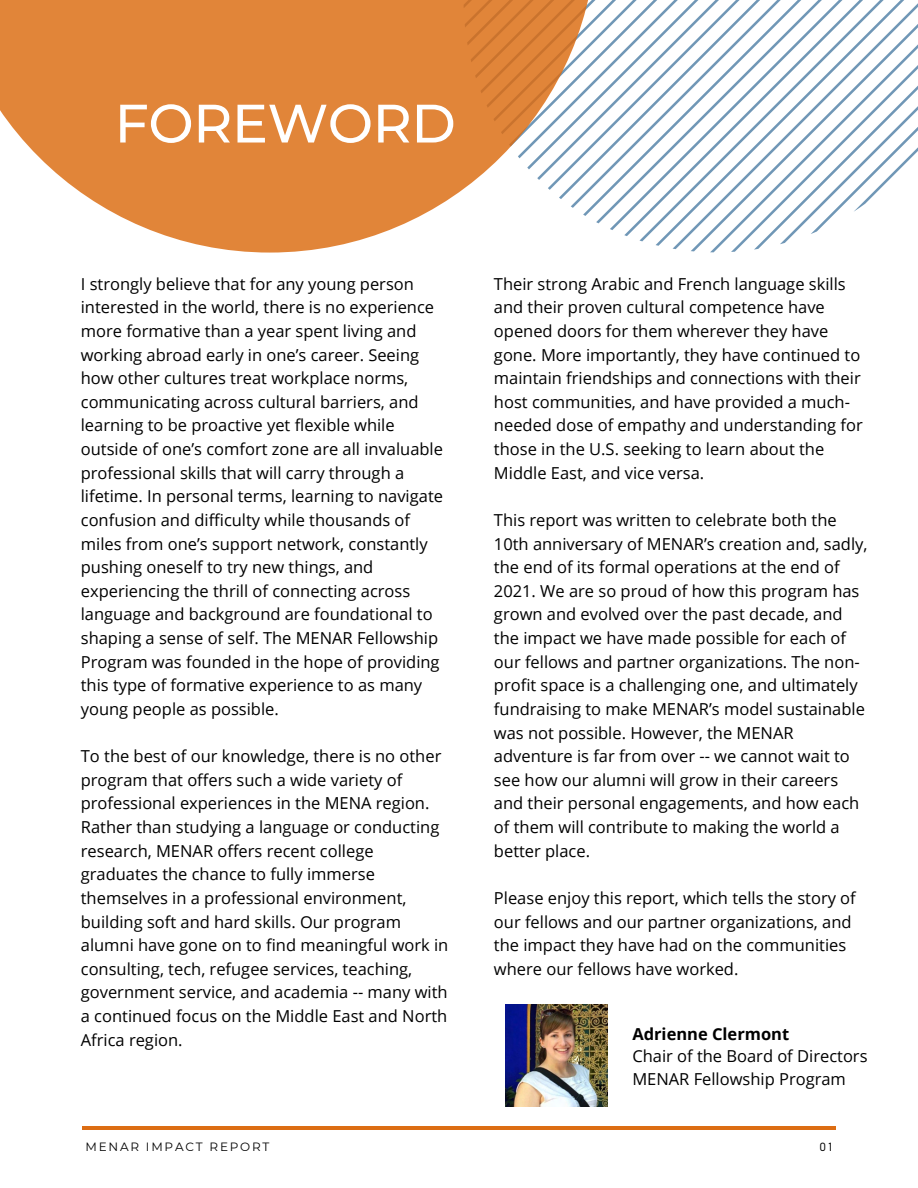
<style>
.page{position:relative;width:918px;height:1188px;background:#fff}
.page>*{position:absolute;margin:0;border:0;box-sizing:border-box;transform-origin:0 0}
.t1{font:500 54px "Montserrat";letter-spacing:-.01em;color:#fff}
.t2{font:16.5px/23.5px "Open Sans";color:#000}
.t3{font:700 16.5px "Open Sans";color:#000}
.t4{font:12.45px "Gidole";color:#000}
.t5{font:12px "Montserrat";letter-spacing:.15em;color:#000}
</style>
<div class="page">
<svg style="left:597px;top:0;width:321px;height:250px"></svg>
<hr style="left:82px;top:1126px;width:754px;height:3px;background:#dc6d13">
<svg style="left:0;top:0;width:597px;height:253px;fill:#e18539"></svg>
<img style="left:505px;top:1004px;width:102px;height:103px">
<h1 class="t1" style="left:115px;top:90px;width:343px">FOREWORD</h1>
<p class="t2" style="left:81px;top:271px;width:364px">I strongly believe that for any young person interested in the world, there is no experience more formative than a year spent living and working abroad early in one’s career. Seeing how other cultures treat workplace norms, communicating across cultural barriers, and learning to be proactive yet flexible while outside of one’s comfort zone are all invaluable professional skills that will carry through a lifetime. In personal terms, learning to navigate confusion and difficulty while thousands of miles from one’s support network, constantly pushing oneself to try new things, and experiencing the thrill of connecting across language and background are foundational to shaping a sense of self. The MENAR Fellowship Program was founded in the hope of providing this type of formative experience to as many young people as possible.</p>
<p class="t2" style="left:81px;top:744px;width:369px">To the best of our knowledge, there is no other program that offers such a wide variety of professional experiences in the MENA region.<br>Rather than studying a language or conducting research, MENAR offers recent college graduates the chance to fully immerse themselves in a professional environment, building soft and hard skills. Our program alumni have gone on to find meaningful work in consulting, tech, refugee services, teaching, government service, and academia -- many with a continued focus on the Middle East and North Africa region.</p>
<p class="t2" style="left:494px;top:271px;width:370px">Their strong Arabic and French language skills and their proven cultural competence have opened doors for them wherever they have gone. More importantly, they have continued to maintain friendships and connections with their host communities, and have provided a much&shy;needed dose of empathy and understanding for those in the U.S. seeking to learn about the Middle East, and vice versa.</p>
<p class="t2" style="left:494px;top:508px;width:375px">This report was written to celebrate both the 10th anniversary of MENAR’s creation and, sadly, the end of its formal operations at the end of 2021. We are so proud of how this program has grown and evolved over the past decade, and the impact we have made possible for each of our fellows and partner organizations. The non&shy;profit space is a challenging one, and ultimately fundraising to make MENAR’s model sustainable was not possible. However, the MENAR adventure is far from over -- we cannot wait to see how our alumni will grow in their careers and their personal engagements, and how each of them will contribute to making the world a better place.</p>
<p class="t2" style="left:494px;top:886px;width:363px">Please enjoy this report, which tells the story of our fellows and our partner organizations, and the impact they have had on the communities where our fellows have worked.</p>
<p class="t3" style="left:632px;top:1022px;width:158px">Adrienne Clermont</p>
<p class="t2" style="left:632px;top:1045px;width:237px;line-height:22.5px">Chair of the Board of Directors<br>MENAR Fellowship Program</p>
<p class="t5" style="left:85px;top:1139px;width:185px">MENAR IMPACT REPORT</p>
<p class="t4" style="left:819px;top:1140px;width:15px">01</p>
</div>
